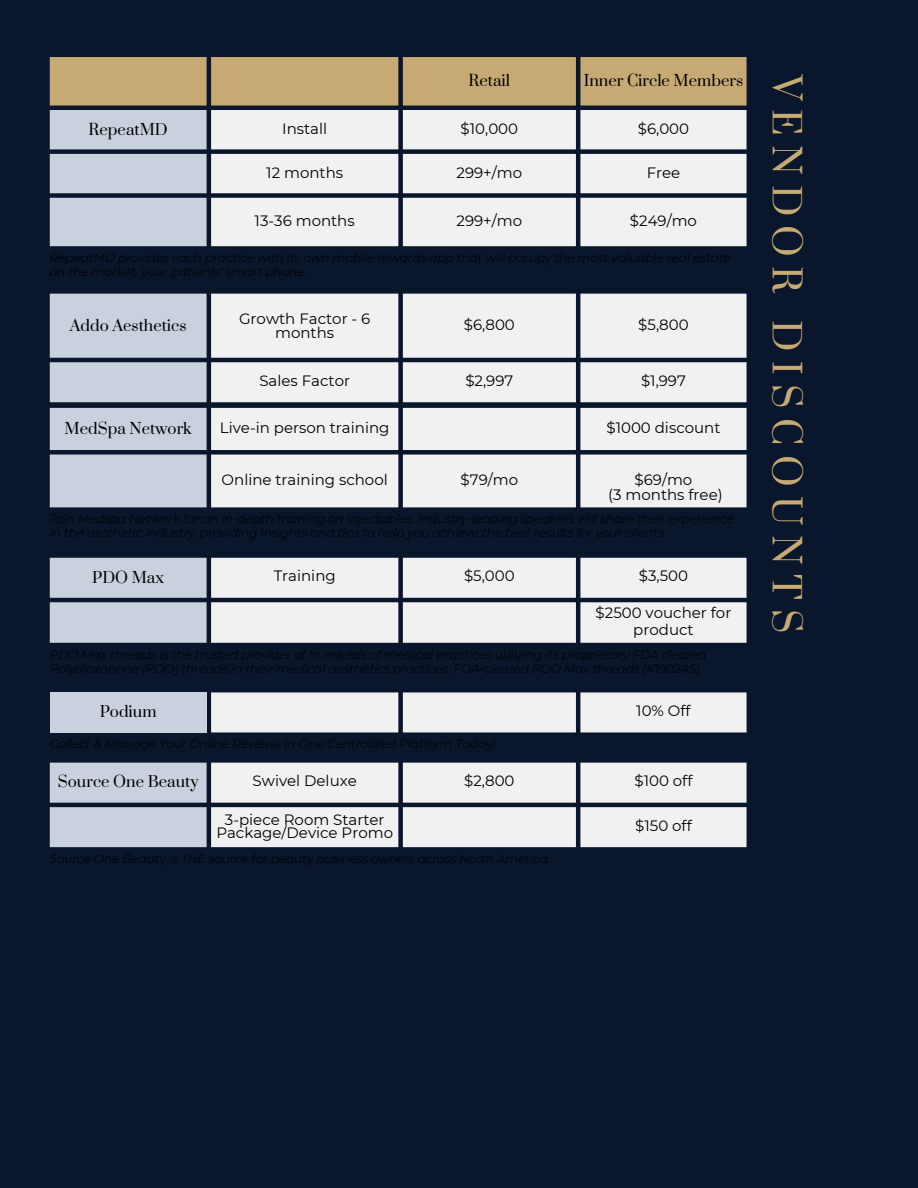
<style>
.page{position:relative;width:918px;height:1188px;background:#09162b}
.page>*{position:absolute;margin:0;border:0;box-sizing:border-box;transform-origin:0 0}
.t1{font:36.75px "Prata";letter-spacing:.255em;color:#c7aa73}
.t2{font:15px/13.5px "Montserrat";color:#000;text-align:center}
.t3{font:15px "Prata";color:#000}
.t4{font:italic 300 12px/14px "Montserrat";color:#000}
</style>
<div class="page">
<svg style="left:50px;top:57px;width:697px;height:189px;background:#b3a78f"></svg>
<svg style="left:211px;top:110px;width:536px;height:136px;background:#dedfe1"></svg>
<div style="left:50px;top:294px;width:157px;height:108px;background:#c9d1de"></div>
<svg style="left:211px;top:294px;width:536px;height:108px;background:#e3e4e5"></svg>
<div style="left:50px;top:408px;width:157px;height:99px;background:#c9d1de"></div>
<svg style="left:211px;top:408px;width:536px;height:99px;background:#e2e3e4"></svg>
<svg style="left:50px;top:558px;width:157px;height:85px;background:#bdc6d3"></svg>
<svg style="left:211px;top:558px;width:536px;height:85px;background:#e0e1e2"></svg>
<div style="left:50px;top:692px;width:157px;height:40px;background:#c9d1de"></div>
<div style="left:211px;top:692px;width:536px;height:40px;background:#f1f1f1"></div>
<svg style="left:50px;top:763px;width:157px;height:84px;background:#bec6d3"></svg>
<svg style="left:211px;top:763px;width:536px;height:84px;background:#e0e1e3"></svg>
<p class="t3" style="left:469px;top:68px;width:43px">Retail</p>
<p class="t3" style="left:584px;top:68px;width:161px">Inner Circle Members</p>
<p class="t3" style="left:89px;top:117px;width:81px">RepeatMD</p>
<p class="t2" style="left:282px;top:121px;width:47px">Install</p>
<p class="t2" style="left:461px;top:121px;width:59px">$10,000</p>
<p class="t2" style="left:638px;top:121px;width:53px">$6,000</p>
<p class="t2" style="left:266px;top:165px;width:78px">12 months</p>
<p class="t2" style="left:457px;top:165px;width:67px">299+/mo</p>
<p class="t2" style="left:647px;top:165px;width:35px">Free</p>
<p class="t2" style="left:255px;top:213px;width:102px">13-36 months</p>
<p class="t2" style="left:457px;top:213px;width:67px">299+/mo</p>
<p class="t2" style="left:630px;top:213px;width:69px">$249/mo</p>
<p class="t4" style="left:50px;top:250px;width:683px">RepeatMD provides each practice with its own mobile rewards app that will occupy the most valuable real estate on the market, your patients' smart phone.</p>
<p class="t3" style="left:70px;top:313px;width:118px">Addo Aesthetics</p>
<p class="t2" style="left:239px;top:311px;width:133px">Growth Factor - 6 months</p>
<p class="t2" style="left:464px;top:317px;width:52px">$6,800</p>
<p class="t2" style="left:638px;top:317px;width:52px">$5,800</p>
<p class="t2" style="left:259px;top:373px;width:92px">Sales Factor</p>
<p class="t2" style="left:465px;top:373px;width:50px">$2,997</p>
<p class="t2" style="left:641px;top:373px;width:46px">$1,997</p>
<p class="t3" style="left:65px;top:416px;width:129px">MedSpa Network</p>
<p class="t2" style="left:220px;top:420px;width:171px">Live-in person training</p>
<p class="t2" style="left:606px;top:420px;width:116px">$1000 discount</p>
<p class="t2" style="left:222px;top:472px;width:168px">Online training school</p>
<p class="t2" style="left:461px;top:472px;width:59px">$79/mo</p>
<p class="t2" style="left:608px;top:472px;width:116px;line-height:14.7px">$69/mo<br>(3 months free)</p>
<p class="t4" style="left:50px;top:512px;width:686px">Join Medspa Network for an in-depth training on Injectables. Industry-leading speakers will share their experience in the aesthetic industry, providing insights and tips to help you achieve the best results for your clients.</p>
<p class="t3" style="left:92px;top:565px;width:73px">PDO Max</p>
<p class="t2" style="left:274px;top:569px;width:64px">Training</p>
<p class="t2" style="left:464px;top:569px;width:52px">$5,000</p>
<p class="t2" style="left:639px;top:569px;width:51px">$3,500</p>
<p class="t2" style="left:596px;top:604px;width:137px;line-height:16.8px">$2500 voucher for product</p>
<p class="t4" style="left:50px;top:647px;width:658px">PDO Max threads is the trusted provider of hundreds of medical practices utilizing its proprietary FDA cleared<br>Polydioxanone (PDO) threads in their medical aesthetics practices. FDA-cleared PDO Max threads (K190245).</p>
<p class="t3" style="left:100px;top:699px;width:58px">Podium</p>
<p class="t2" style="left:636px;top:703px;width:56px">10% Off</p>
<p class="t4" style="left:50px;top:737px;width:447px">Collect &amp; Manage Your Online Reviews In One Centralized Platform Today!</p>
<p class="t3" style="left:58px;top:769px;width:142px">Source One Beauty</p>
<p class="t2" style="left:253px;top:774px;width:106px">Swivel Deluxe</p>
<p class="t2" style="left:464px;top:774px;width:52px">$2,800</p>
<p class="t2" style="left:635px;top:774px;width:59px">$100 off</p>
<p class="t2" style="left:216px;top:813px;width:178px;line-height:12.3px">3-piece Room Starter<br>Package/Device Promo</p>
<p class="t2" style="left:635px;top:818px;width:58px">$150 off</p>
<p class="t4" style="left:50px;top:851px;width:502px">Source One Beauty is THE source for beauty business owners across North America.</p>
<h1 class="t1" style="left:817px;top:75px;width:560px;rotate:90deg">VENDOR DISCOUNTS</h1>
</div>
